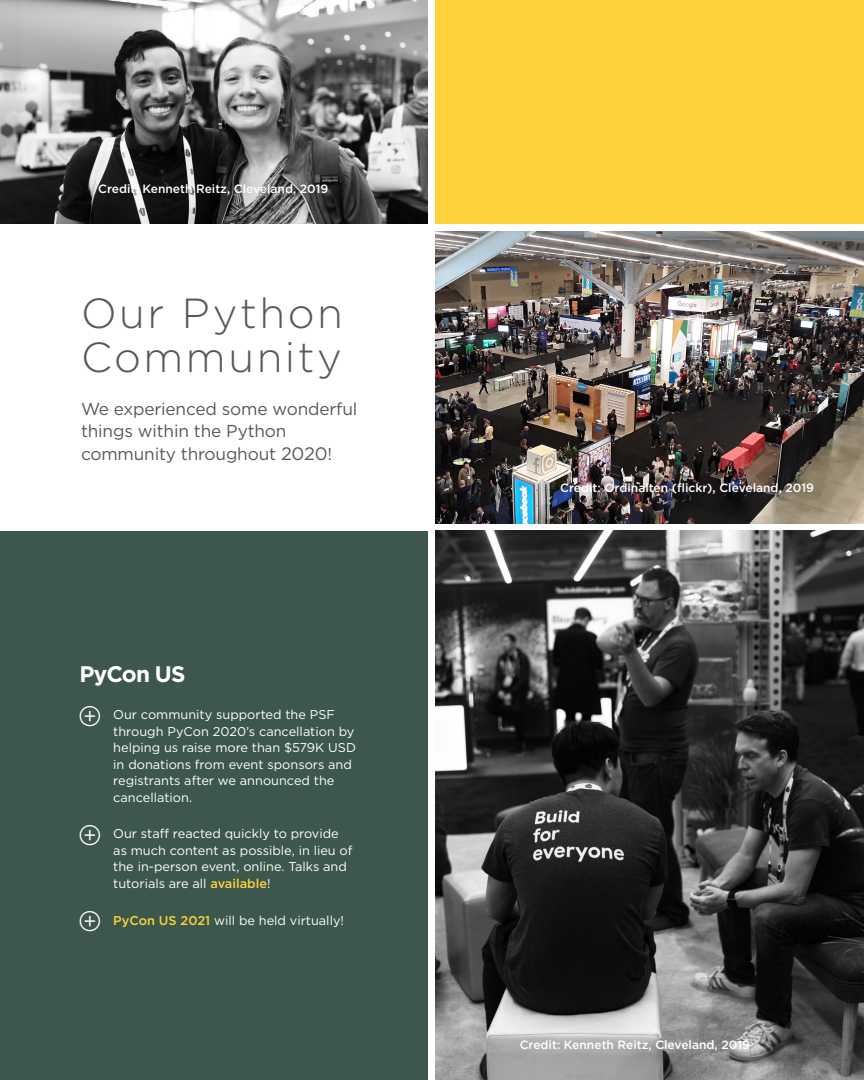
<style>
.page{position:relative;width:864px;height:1080px;background:#fff}
.page>*{position:absolute;margin:0;border:0;box-sizing:border-box;transform-origin:0 0}
.header_-_black{font:300 42px/43.5px "Gotham";letter-spacing:.06em;color:#57585a}
.product_subheader_wh{font:700 22.5px "Gotham";letter-spacing:-.04em;color:#fff}
.subheader{font:17.25px/22.5px "Gotham";letter-spacing:-.01em;color:#57585a}
.t1{font:12.75px/16.5px "Gotham";color:#fff}
.Captions{font:500 12px "Gotham";color:#fff}
.s1{font-size:18px}
.s2{font-weight:500;color:#fcd33a}
</style>
<div class="page">
<div style="left:0;top:531px;width:427px;height:549px;background:#3d574d"></div>
<img style="left:436px;top:231px;width:428px;height:292px">
<img style="left:0;top:0;width:427px;height:224px">
<div style="left:436px;top:0;width:428px;height:224px;background:#fcd33a"></div>
<img style="left:436px;top:531px;width:428px;height:549px">
<p class="Captions" style="left:98px;top:182px;width:232px">Credit: Kenneth Reitz, Cleveland, 2019</p>
<p class="header_-_black" style="left:81px;top:291px;width:263px">Our Python<br>Community</p>
<p class="subheader" style="left:81px;top:397px;width:278px">We experienced some wonderful things within the Python community throughout <span class="s1">2020</span>!</p>
<p class="product_subheader_wh" style="left:80px;top:661px;width:107px">PyCon US</p>
<p class="t1" style="left:113px;top:706px;width:244px">Our community supported the PSF through PyCon 2020’s cancellation by helping us raise more than $579K USD in donations from event sponsors and registrants after we announced the cancellation.</p>
<p class="t1" style="left:113px;top:826px;width:241px">Our staff reacted quickly to provide as much content as possible, in lieu of the in-person event, online. Talks and tutorials are all <span class="s2">available</span>!</p>
<p class="t1" style="left:113px;top:912px;width:232px"><span class="s2">PyCon US 2021</span> will be held virtually!</p>
<p class="Captions" style="left:560px;top:480px;width:255px">Credit: Ordinalten (flickr), Cleveland, 2019</p>
<p class="Captions" style="left:520px;top:1038px;width:232px">Credit: Kenneth Reitz, Cleveland, 2019</p>
</div>
